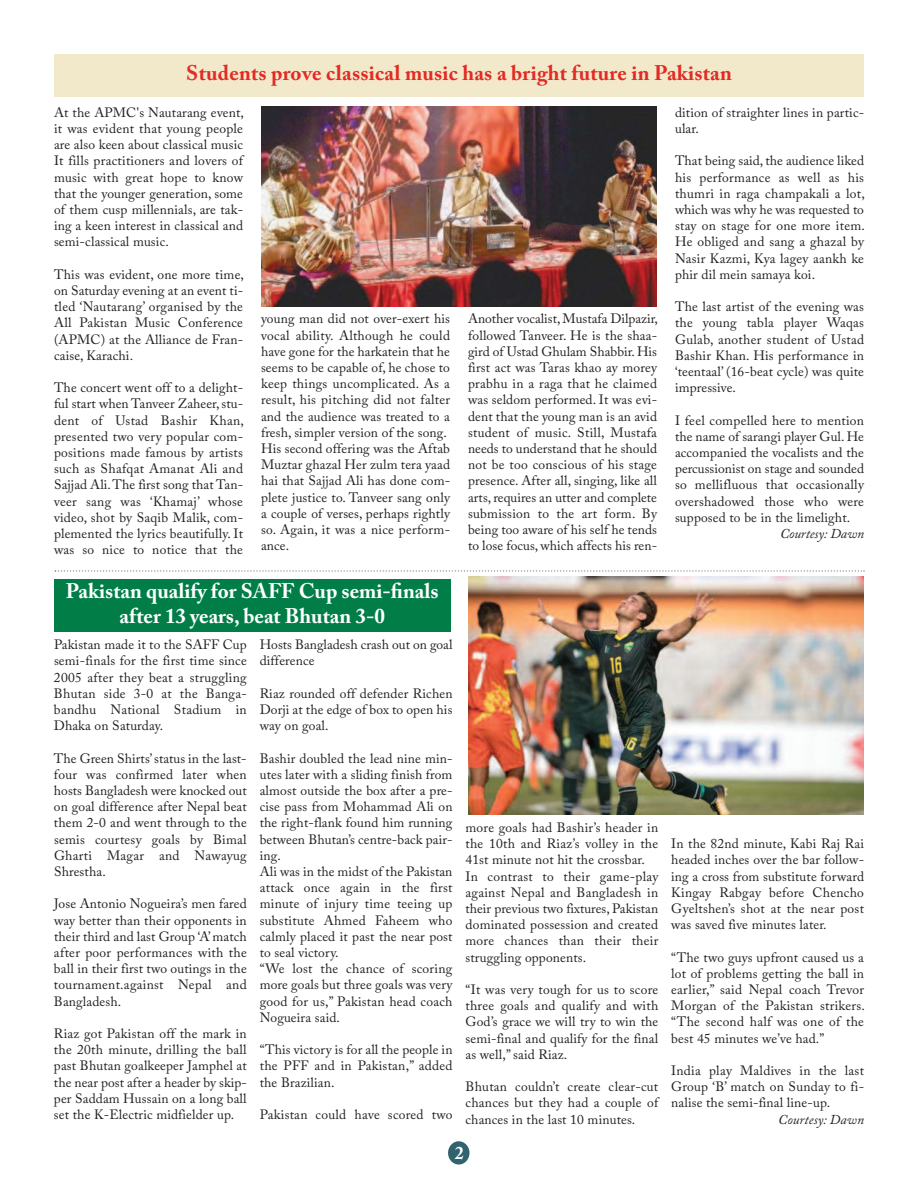
<style>
.page{position:relative;width:918px;height:1188px;background:#fff}
.page>*{position:absolute;margin:0;border:0;box-sizing:border-box;transform-origin:0 0}
.t1{font:700 21px/25.2px "Adobe Caslon Pro";color:#fff;text-align:center}
.t2{font:700 21px "Adobe Caslon Pro";letter-spacing:.01em;color:#e32a24}
.t3{font:700 18px "Adobe Caslon Pro";color:#fff}
.t4{font:13.5px/16.2px "Adobe Caslon Pro";letter-spacing:.01em;color:#231f20;text-align:justify}
.t5{font:italic 13.5px "Adobe Caslon Pro";letter-spacing:.005em;color:#231f20}
</style>
<div class="page">
<div style="left:448px;top:1141px;width:21px;height:24px;background:#30636d;border-radius:50%"></div>
<img style="left:262px;top:106px;width:394px;height:200px">
<div style="left:54px;top:54px;width:810px;height:43px;background:#f2e9cb"></div>
<svg style="left:55px;top:570px;width:810px;height:2px"></svg>
<div style="left:54px;top:579px;width:397px;height:53px;background:#017e48"></div>
<img style="left:468px;top:577px;width:396px;height:237px">
<h1 class="t2" style="left:186px;top:65px;width:547px">Students prove classical music has a bright future in Pakistan</h1>
<p class="t4" style="left:54px;top:106px;width:191px">At the APMC's Nautarang event, it was evident that young people are also keen about classical music It fills practitioners and lovers of music with great hope to know that the younger generation, some of them cusp millennials, are tak&shy;ing a keen interest in classical and semi-classical music.</p>
<p class="t4" style="left:54px;top:268px;width:191px">This was evident, one more time, on Saturday evening at an event ti&shy;tled ‘Nautarang’ organised by the All Pakistan Music Conference (APMC) at the Alliance de Fran&shy;caise, Karachi.</p>
<p class="t4" style="left:54px;top:381px;width:191px">The concert went off to a delight&shy;ful start when Tanveer Zaheer, stu&shy;dent of Ustad Bashir Khan, presented two very popular com&shy;positions made famous by artists such as Shafqat Amanat Ali and Sajjad Ali.The first song that Tan&shy;veer sang was ‘Khamaj’ whose video, shot by Saqib Malik, com&shy;plemented the lyrics beautifully. It was so nice to notice that the</p>
<p class="t4" style="left:261px;top:312px;width:191px;text-align:left">young man did not over-exert his vocal ability. Although he could have gone for the harkatein that he seems to be capable of, he chose to keep things uncomplicated. As a result, his pitching did not falter and the audience was treated to a fresh, simpler version of the song.<br>His second offering was the Aftab<br>Muztar ghazal Her zulm tera yaad hai that Sajjad Ali has done com&shy;plete justice to. Tanveer sang only a couple of verses, perhaps rightly so. Again, it was a nice perform&shy;ance.</p>
<p class="t4" style="left:468px;top:312px;width:191px">Another vocalist, Mustafa Dilpazir, followed Tanveer. He is the shaa&shy;gird of Ustad Ghulam Shabbir. His first act was Taras khao ay morey prabhu in a raga that he claimed was seldom performed. It was evi&shy;dent that the young man is an avid student of music. Still, Mustafa needs to understand that he should not be too conscious of his stage presence. After all, singing, like all arts, requires an utter and complete submission to the art form. By being too aware of his self he tends to lose focus, which affects his ren-</p>
<h1 class="t1" style="left:66px;top:580px;width:374px">Pakistan qualify for SAFF Cup semi-finals after 13 years, beat Bhutan 3-0</h1>
<p class="t4" style="left:54px;top:638px;width:194px">Pakistan made it to the SAFF Cup semi-finals for the first time since 2005 after they beat a struggling Bhutan side 3-0 at the Banga&shy;bandhu National Stadium in Dhaka on Saturday.</p>
<p class="t4" style="left:54px;top:751px;width:194px">The Green Shirts’status in the last&shy;four was confirmed later when hosts Bangladesh were knocked out on goal difference after Nepal beat them 2-0 and went through to the semis courtesy goals by Bimal Gharti Magar and Nawayug Shrestha.</p>
<p class="t4" style="left:54px;top:897px;width:194px">Jose Antonio Nogueira’s men fared way better than their opponents in their third and last Group ‘A’ match after poor performances with the ball in their first two outings in the tournament.against Nepal and Bangladesh.</p>
<p class="t4" style="left:54px;top:1027px;width:194px">Riaz got Pakistan off the mark in the 20th minute, drilling the ball past Bhutan goalkeeper Jamphel at the near post after a header by skip&shy;per Saddam Hussain on a long ball set the K-Electric midfielder up.</p>
<p class="t4" style="left:260px;top:638px;width:194px">Hosts Bangladesh crash out on goal difference</p>
<p class="t4" style="left:260px;top:687px;width:194px">Riaz rounded off defender Richen Dorji at the edge of box to open his way on goal.</p>
<p class="t4" style="left:260px;top:751px;width:194px;text-align:left">Bashir doubled the lead nine min&shy;utes later with a sliding finish from almost outside the box after a pre&shy;cise pass from Mohammad Ali on the right-flank found him running between Bhutan’s centre-back pair&shy;ing.<br>Ali was in the midst of the Pakistan attack once again in the first minute of injury time teeing up substitute Ahmed Faheem who calmly placed it past the near post to seal victory.<br>“We lost the chance of scoring more goals but three goals was very good for us,” Pakistan head coach<br>Nogueira said.</p>
<p class="t4" style="left:260px;top:1043px;width:194px">“This victory is for all the people in the PFF and in Pakistan,” added the Brazilian.</p>
<p class="t4" style="left:260px;top:1108px;width:194px">Pakistan could have scored two</p>
<p class="t4" style="left:466px;top:821px;width:194px;text-align:left">more goals had Bashir’s header in the 10th and Riaz’s volley in the<br>41st minute not hit the crossbar.<br>In contrast to their game-play against Nepal and Bangladesh in their previous two fixtures, Pakistan dominated possession and created more chances than their their struggling opponents.</p>
<p class="t4" style="left:466px;top:983px;width:194px">“It was very tough for us to score three goals and qualify and with God’s grace we will try to win the semi-final and qualify for the final as well,” said Riaz.</p>
<p class="t4" style="left:466px;top:1080px;width:194px">Bhutan couldn’t create clear-cut chances but they had a couple of chances in the last 10 minutes.</p>
<h2 class="t3" style="left:455px;top:1145px;width:10px">2</h2>
<p class="t4" style="left:675px;top:106px;width:191px">dition of straighter lines in partic&shy;ular.</p>
<p class="t4" style="left:675px;top:154px;width:191px">That being said, the audience liked his performance as well as his thumri in raga champakali a lot, which was why he was requested to stay on stage for one more item.<br>He obliged and sang a ghazal by Nasir Kazmi, Kya lagey aankh ke phir dil mein samaya koi.</p>
<p class="t4" style="left:675px;top:300px;width:191px">The last artist of the evening was the young tabla player Waqas Gulab, another student of Ustad Bashir Khan. His performance in ‘teentaal’ (16-beat cycle) was quite impressive.</p>
<p class="t4" style="left:675px;top:414px;width:191px">I feel compelled here to mention the name of sarangi player Gul. He accompanied the vocalists and the percussionist on stage and sounded so mellifluous that occasionally overshadowed those who were supposed to be in the limelight.</p>
<p class="t5" style="left:780px;top:529px;width:85px">Courtesy: Dawn</p>
<p class="t4" style="left:671px;top:837px;width:194px">In the 82nd minute, Kabi Raj Rai headed inches over the bar follow&shy;ing a cross from substitute forward Kingay Rabgay before Chencho Gyeltshen’s shot at the near post was saved five minutes later.</p>
<p class="t4" style="left:671px;top:950px;width:195px">“The two guys upfront caused us a lot of problems getting the ball in earlier,” said Nepal coach Trevor Morgan of the Pakistan strikers. “The second half was one of the best 45 minutes we’ve had.”</p>
<p class="t4" style="left:671px;top:1064px;width:194px">India play Maldives in the last Group ‘B’ match on Sunday to fi&shy;nalise the semi-final line-up.</p>
<p class="t5" style="left:778px;top:1114px;width:87px">Courtesy: Dawn</p>
</div>
